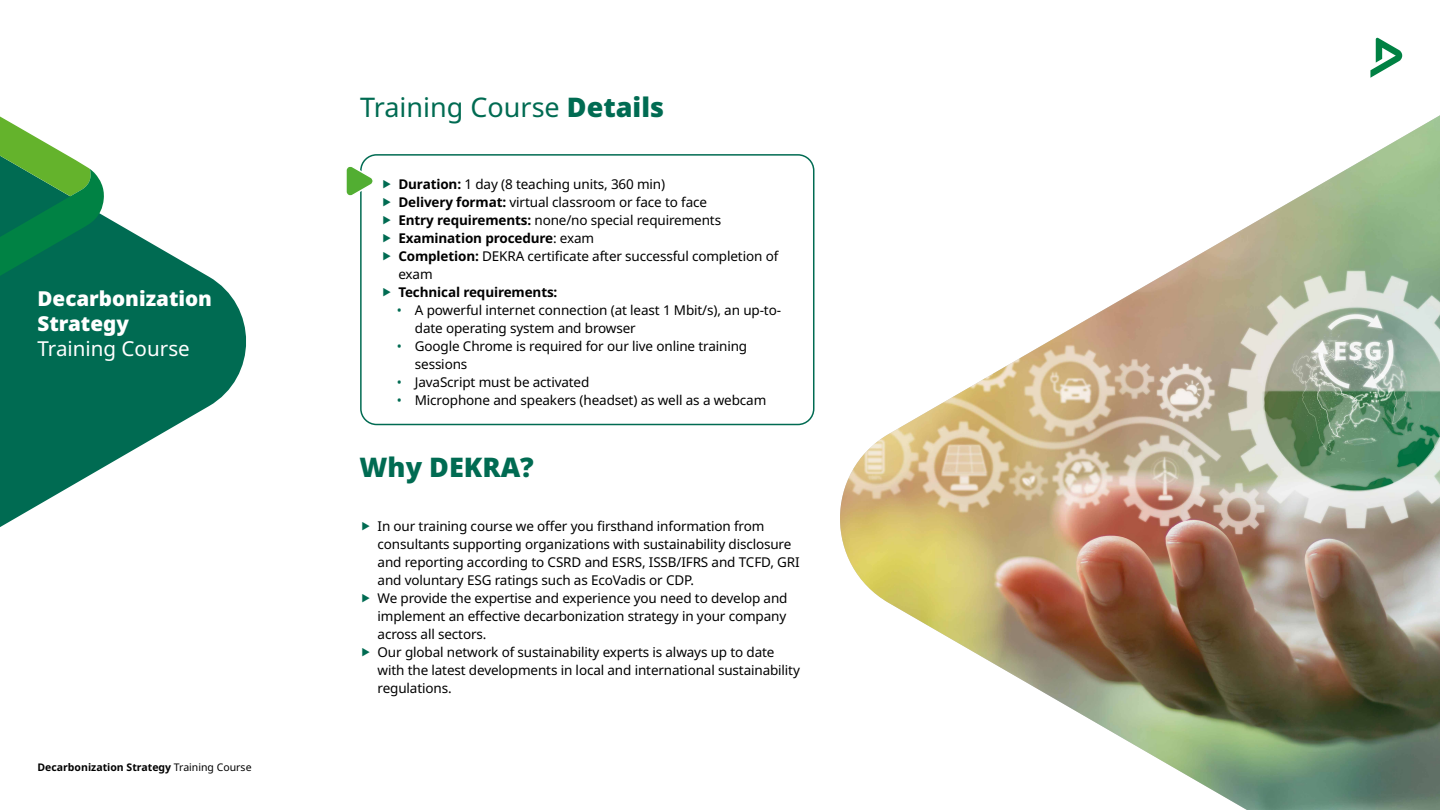
<style>
.page{position:relative;width:1440px;height:810px;background:#fff}
.page>*{position:absolute;margin:0;border:0;box-sizing:border-box;transform-origin:0 0}
.t1{font:27px "Noto Sans";color:#006b52}
.t2{font:900 27px "Noto Sans";color:#006b52}
.t3{font:900 20.62px/24.7px "Noto Sans";color:#fff}
.t4{font:20.62px "Noto Sans";color:#fff}
.t5{font:13.5px/18px "Noto Sans";letter-spacing:-.01em;color:#000}
.t6{font:700 13.5px "Noto Sans";letter-spacing:-.01em;color:#000}
.t7{font:700 10.5px "Noto Sans";color:#000}
.s1{font-weight:400}
.s2{font-weight:900}
.s3{font-weight:700}
.s4{color:#006b52}
</style>
<div class="page">
<svg style="left:1370px;top:38px;width:32px;height:40px"></svg>
<svg style="left:0;top:216px;width:246px;height:311px;fill:#006b52"></svg>
<svg style="left:0;top:116px;width:105px;height:196px"></svg>
<div style="left:360px;top:154px;width:454px;height:271px;border:2px solid #006b52;border-radius:16px"></div>
<svg style="left:346px;top:164px;width:27px;height:34px"></svg>
<img style="left:840px;top:115px;width:600px;height:695px">
<h2 class="t3" style="left:38px;top:287px;width:176px">Decarbonization<br>Strategy</h2>
<h2 class="t4" style="left:38px;top:337px;width:154px">Training Course</h2>
<p class="t7" style="left:38px;top:761px;width:216px">Decarbonization Strategy <span class="s1">Training Course</span></p>
<h1 class="t1" style="left:360px;top:92px;width:305px">Training Course <span class="s2">Details</span></h1>
<p class="t5" style="left:398px;top:175px;width:381px"><span class="s3">Duration:</span> 1 day (8 teaching units, 360 min)<br><span class="s3">Delivery format:</span> virtual classroom or face to face<br><span class="s3">Entry requirements:</span> none/no special requirements <span class="s3">Examination procedure</span>: exam<br><span class="s3">Completion:</span> DEKRA certificate after successful completion of exam</p>
<p class="t6" style="left:398px;top:284px;width:161px">Technical requirements:</p>
<p class="t5" style="left:415px;top:301px;width:368px;text-indent:-18px"><span class="s4">•</span> A powerful internet connection (at least 1 Mbit/s), an up-to&shy;date operating system and browser</p>
<p class="t5" style="left:415px;top:337px;width:334px;text-indent:-18px"><span class="s4">•</span> Google Chrome is required for our live online training sessions</p>
<p class="t5" style="left:397px;top:373px;width:194px"><span class="s4">•</span> JavaScript must be activated</p>
<p class="t5" style="left:397px;top:391px;width:371px"><span class="s4">•</span> Microphone and speakers (headset) as well as a webcam</p>
<h1 class="t2" style="left:360px;top:452px;width:176px">Why DEKRA?</h1>
<p class="t5" style="left:378px;top:517px;width:424px">In our training course we offer you firsthand information from consultants supporting organizations with sustainability disclosure and reporting according to CSRD and ESRS, ISSB/IFRS and TCFD, GRI and voluntary ESG ratings such as EcoVadis or CDP.<br>We provide the expertise and experience you need to develop and implement an effective decarbonization strategy in your company across all sectors.<br>Our global network of sustainability experts is always up to date with the latest developments in local and international sustainability regulations.</p>
</div>
